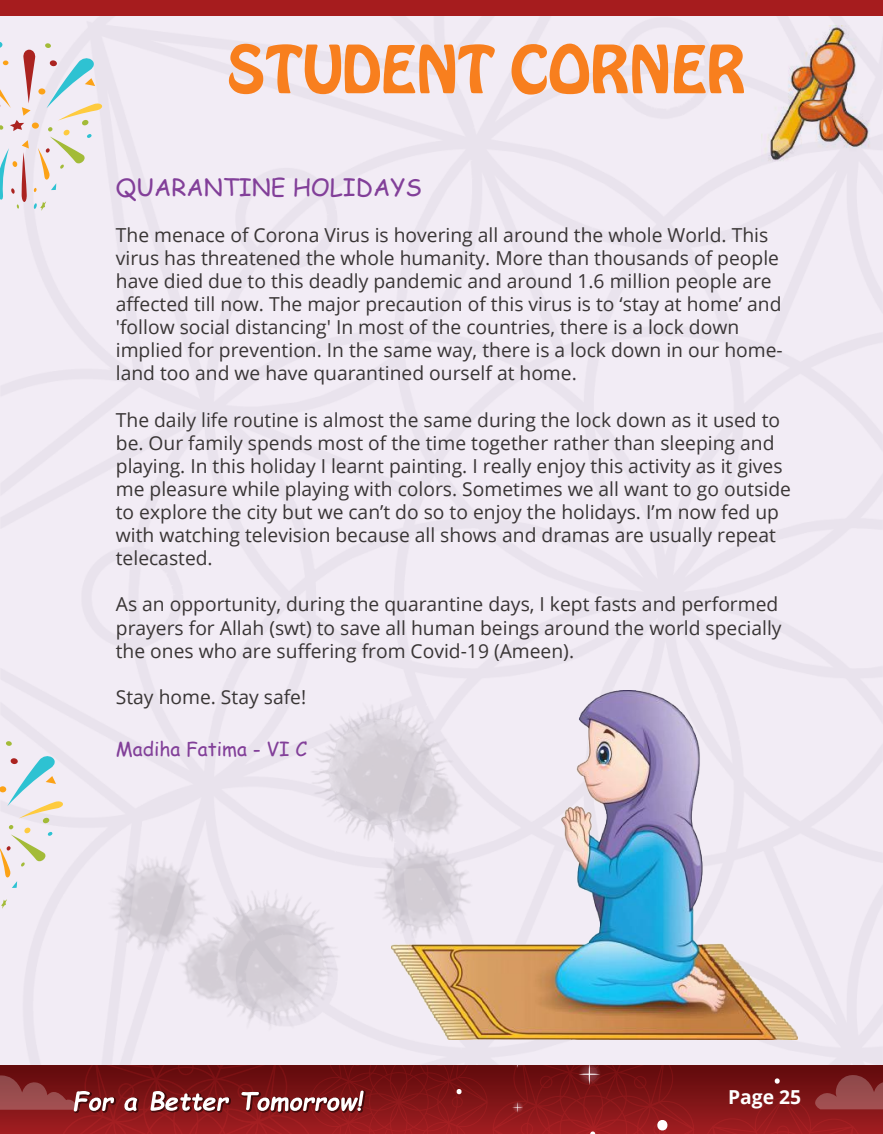
<style>
.page{position:relative;width:883px;height:1134px;background:#fff}
.page>*{position:absolute;margin:0;border:0;box-sizing:border-box;transform-origin:0 0}
.t1{font:100 62.12px "Hobo";color:#f87f1e}
.t2{font:23.8px "Comic Sans MS";color:#823f99}
.t3{font:19.25px/23.1px "Open Sans";color:#393535}
.t4{font:19.25px "Comic Sans MS";color:#823f99}
.t5{font:700 19.25px "Open Sans";color:#fff}
</style>
<div class="page">
<img style="left:0;top:16px;width:882px;height:1050px">
<div style="left:0;top:0;width:882px;height:16px;background:#a61c1e"></div>
<div style="left:42px;top:818px;width:8px;height:5px;background:#a3bb38;border-radius:3px"></div>
<svg style="left:6px;top:741px;width:6px;height:5px"></svg>
<svg style="left:0;top:755px;width:64px;height:63px;background:#d9e1e2"></svg>
<svg style="left:0;top:825px;width:53px;height:63px;background:#eae4de"></svg>
<svg style="left:1px;top:899px;width:6px;height:10px"></svg>
<svg style="left:0;top:42px;width:103px;height:169px;background:#e5dfe1"></svg>
<svg style="left:0;top:1066px;width:882px;height:68px;background:#872123"></svg>
<img style="left:761px;top:26px;width:112px;height:135px">
<img style="left:96px;top:842px;width:255px;height:205px">
<img style="left:300px;top:691px;width:92px;height:268px">
<img style="left:392px;top:691px;width:405px;height:348px">
<h1 class="t1" style="left:227px;top:41px;width:520px">STUDENT CORNER</h1>
<p class="t2" style="left:116px;top:169px;width:307px">QUARANTINE HOLIDAYS</p>
<p class="t3" style="left:116px;top:223px;width:668px">The menace of Corona Virus is hovering all around the whole World. This virus has threatened the whole humanity. More than thousands of people have died due to this deadly pandemic and around 1.6 million people are affected till now. The major precaution of this virus is to ‘stay at home’ and 'follow social distancing' In most of the countries, there is a lock down implied for prevention. In the same way, there is a lock down in our home&shy;land too and we have quarantined ourself at home.</p>
<p class="t3" style="left:116px;top:408px;width:676px">The daily life routine is almost the same during the lock down as it used to be. Our family spends most of the time together rather than sleeping and playing. In this holiday I learnt painting. I really enjoy this activity as it gives me pleasure while playing with colors. Sometimes we all want to go outside to explore the city but we can’t do so to enjoy the holidays. I’m now fed up with watching television because all shows and dramas are usually repeat telecasted.</p>
<p class="t3" style="left:116px;top:592px;width:667px">As an opportunity, during the quarantine days, I kept fasts and performed prayers for Allah (swt) to save all human beings around the world specially the ones who are suffering from Covid-19 (Ameen).</p>
<p class="t3" style="left:116px;top:685px;width:192px">Stay home. Stay safe!</p>
<p class="t4" style="left:116px;top:734px;width:192px">Madiha Fatima - VI C</p>
<p class="t5" style="left:728px;top:1084px;width:74px">Page 25</p>
</div>
